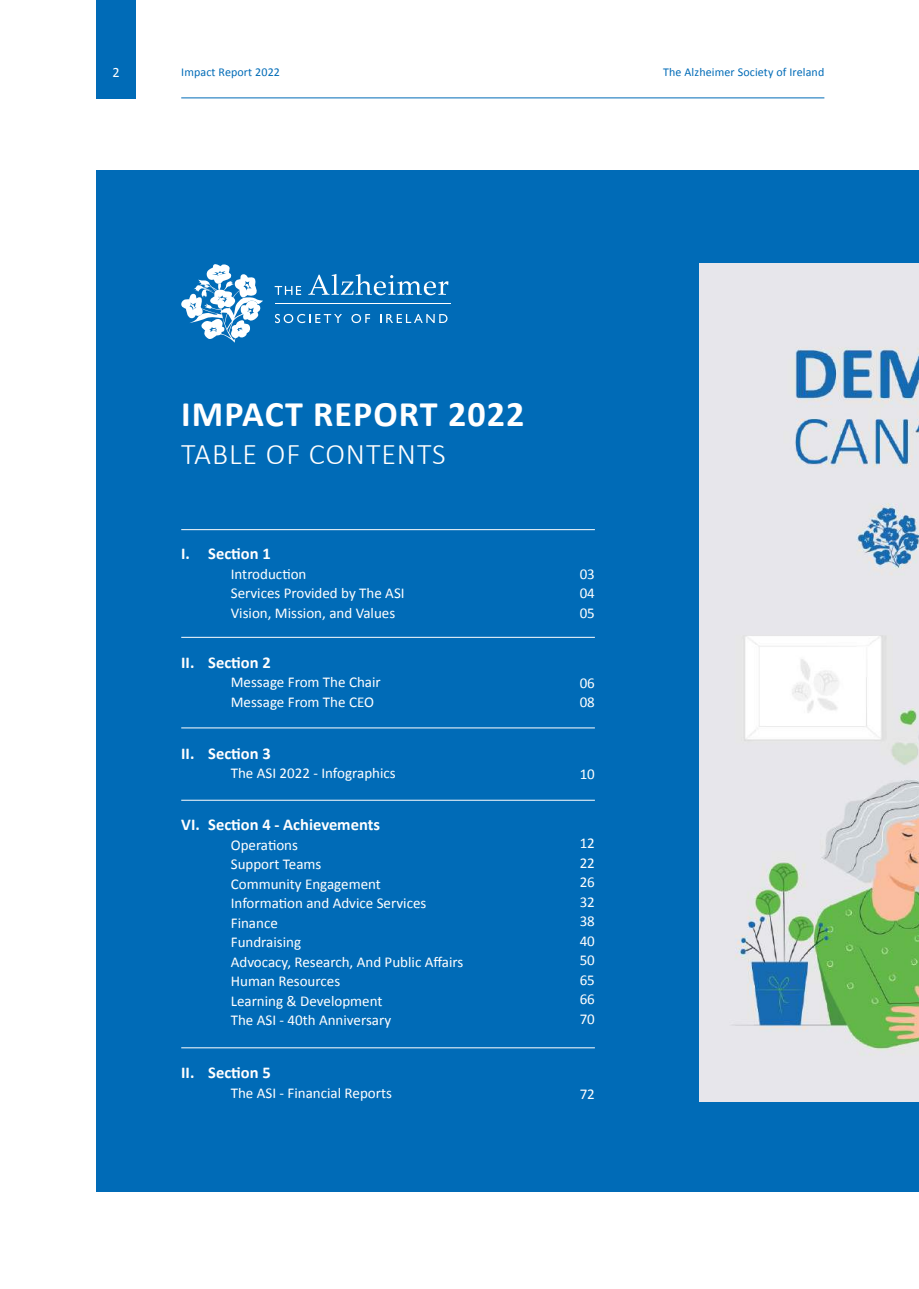
<style>
.page{position:relative;width:919px;height:1289px;background:#fff}
.page>*{position:absolute;margin:0;border:0;box-sizing:border-box;transform-origin:0 0}
.t1{font:700 36px "Calibri";letter-spacing:.03em;color:#fff}
.t2{font:300 30px "Calibri";letter-spacing:.03em;color:#fff}
.t3{font:700 16.5px "Calibri";color:#fff}
.t4{font:15px/19.5px "Calibri";color:#fff}
.t5{font:14.25px "Calibri";color:#fff}
.t6{font:12px "Calibri";letter-spacing:.01em;color:#006bb7}
</style>
<div class="page">
<div style="left:96px;top:170px;width:822px;height:1021px;background:#006bb7"></div>
<hr style="left:181px;top:529px;width:414px;height:1px;background:#fff">
<hr style="left:181px;top:727px;width:414px;height:1px;background:#fff">
<hr style="left:181px;top:1047px;width:414px;height:1px;background:#fff">
<hr style="left:181px;top:799px;width:414px;height:1px;background:#fff">
<hr style="left:181px;top:637px;width:414px;height:1px;background:#fff">
<svg style="left:308px;top:274px;width:140px;height:21px"></svg>
<svg style="left:275px;top:314px;width:67px;height:9px"></svg>
<svg style="left:351px;top:314px;width:19px;height:9px"></svg>
<svg style="left:380px;top:314px;width:67px;height:9px"></svg>
<svg style="left:274px;top:286px;width:27px;height:9px"></svg>
<hr style="left:274px;top:303px;width:176px;height:1px;background:#fff">
<svg style="left:181px;top:264px;width:82px;height:79px"></svg>
<div style="left:96px;top:0;width:40px;height:98px;background:#006bb7"></div>
<hr style="left:181px;top:97px;width:643px;height:1px;background:#006bb7">
<img style="left:699px;top:264px;width:219px;height:837px">
<p class="t5" style="left:113px;top:64px;width:9px">2</p>
<p class="t6" style="left:181px;top:64px;width:100px">Impact Report 2022</p>
<p class="t6" style="left:663px;top:64px;width:163px">The Alzheimer Society of Ireland</p>
<h1 class="t1" style="left:181px;top:391px;width:344px">IMPACT REPORT 2022</h1>
<h2 class="t2" style="left:181px;top:435px;width:266px">TABLE OF CONTENTS</h2>
<p class="t3" style="left:181px;top:543px;width:91px">I. Section 1</p>
<p class="t4" style="left:231px;top:564px;width:175px">Introduction<br>Services Provided by The ASI<br>Vision, Mission, and Values</p>
<p class="t3" style="left:181px;top:651px;width:91px">II. Section 2</p>
<p class="t4" style="left:231px;top:672px;width:151px">Message From The Chair<br>Message From The CEO</p>
<p class="t3" style="left:181px;top:742px;width:91px">II. Section 3</p>
<p class="t4" style="left:231px;top:763px;width:166px">The ASI 2022 - Infographics</p>
<p class="t3" style="left:181px;top:814px;width:200px">VI. Section 4 - Achievements</p>
<p class="t4" style="left:231px;top:835px;width:234px">Operations<br>Support Teams<br>Community Engagement<br>Information and Advice Services<br>Finance<br>Fundraising<br>Advocacy, Research, And Public Affairs<br>Human Resources<br>Learning &amp; Development<br>The ASI - 40th Anniversary</p>
<p class="t3" style="left:181px;top:1062px;width:91px">II. Section 5</p>
<p class="t4" style="left:231px;top:1083px;width:163px">The ASI - Financial Reports</p>
<p class="t4" style="left:579px;top:564px;width:17px;text-align:justify">03<br>04<br>05</p>
<p class="t4" style="left:579px;top:673px;width:17px">06<br>08</p>
<p class="t4" style="left:579px;top:764px;width:17px">10</p>
<p class="t4" style="left:579px;top:833px;width:17px;text-align:justify">12<br>22<br>26<br>32<br>38<br>40<br>50<br>65<br>66<br>70</p>
<p class="t4" style="left:579px;top:1083px;width:17px">72</p>
</div>
